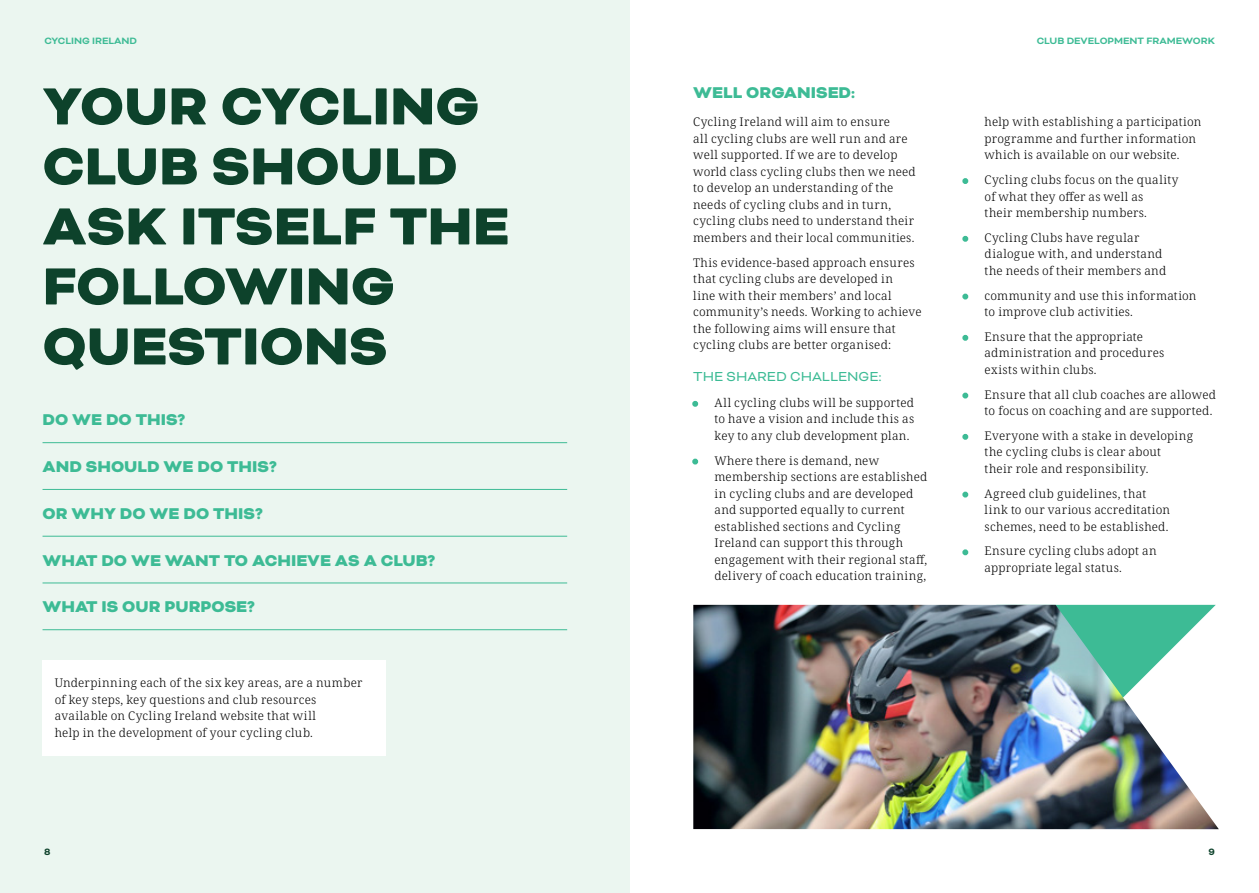
<style>
.page{position:relative;width:1259px;height:893px;background:#fff}
.page>*{position:absolute;margin:0;border:0;box-sizing:border-box;transform-origin:0 0}
.t1{font:900 60px/60px "Bicyclette";color:#0d422b}
.t2{font:900 18px "Bicyclette";color:#3dbb95}
.t3{font:15px "Bicyclette";color:#3dbb95}
.t4{font:300 12px/16.5px "Noto Serif";letter-spacing:.025em;color:#000}
.t5{font:700 10.65px "Bicyclette";color:#3dbb95}
.t6{font:700 10.65px "Bicyclette";color:#0d422b}
.s1{font-family:"Bicyclette";font-weight:900;color:#3dbb95}
</style>
<div class="page">
<div style="left:0;top:0;width:630px;height:893px;background:#ebf6f0"></div>
<div style="left:42px;top:660px;width:344px;height:96px;background:#fff"></div>
<hr style="left:43px;top:442px;width:524px;height:1px;background:#3dbb95">
<hr style="left:43px;top:489px;width:524px;height:1px;background:#3dbb95">
<hr style="left:43px;top:536px;width:524px;height:1px;background:#3dbb95">
<hr style="left:43px;top:583px;width:524px;height:1px;background:#3dbb95">
<hr style="left:43px;top:629px;width:524px;height:1px;background:#3dbb95">
<img style="left:693px;top:605px;width:525px;height:224px">
<p class="t5" style="left:44px;top:34px;width:94px">CYCLING IRELAND</p>
<p class="t5" style="left:1036px;top:34px;width:180px">CLUB DEVELOPMENT FRAMEWORK</p>
<h1 class="t1" style="left:43px;top:78px;width:468px">YOUR CYCLING<br>CLUB SHOULD<br>ASK ITSELF THE<br>FOLLOWING<br>QUESTIONS</h1>
<h2 class="t2" style="left:43px;top:409px;width:144px">DO WE DO THIS?</h2>
<h2 class="t2" style="left:43px;top:456px;width:236px">AND SHOULD WE DO THIS?</h2>
<h2 class="t2" style="left:43px;top:503px;width:222px">OR WHY DO WE DO THIS?</h2>
<h2 class="t2" style="left:43px;top:549px;width:394px">WHAT DO WE WANT TO ACHIEVE AS A CLUB?</h2>
<h2 class="t2" style="left:43px;top:596px;width:214px">WHAT IS OUR PURPOSE?</h2>
<p class="t4" style="left:55px;top:675px;width:309px">Underpinning each of the six key areas, are a number of key steps, key questions and club resources available on Cycling Ireland website that will<br>help in the development of your cycling club.</p>
<p class="t6" style="left:44px;top:845px;width:8px">8</p>
<h2 class="t2" style="left:693px;top:82px;width:163px">WELL ORGANISED:</h2>
<p class="t4" style="left:693px;top:114px;width:224px">Cycling Ireland will aim to ensure<br>all cycling clubs are well run and are well supported. If we are to develop world class cycling clubs then we need to develop an understanding of the needs of cycling clubs and in turn, cycling clubs need to understand their members and their local communities.</p>
<p class="t4" style="left:693px;top:254px;width:230px">This evidence-based approach ensures that cycling clubs are developed in<br>line with their members’ and local community’s needs. Working to achieve the following aims will ensure that cycling clubs are better organised:</p>
<p class="t3" style="left:693px;top:368px;width:190px">THE SHARED CHALLENGE:</p>
<p class="t4" style="left:714px;top:395px;width:201px;text-align:justify;text-indent:-21px"><span class="s1">•</span> All cycling clubs will be supported to have a vision and include this as key to any club development plan.</p>
<p class="t4" style="left:714px;top:452px;width:214px;text-indent:-21px"><span class="s1">•</span> Where there is demand, new membership sections are established in cycling clubs and are developed and supported equally to current established sections and Cycling Ireland can support this through engagement with their regional staff, delivery of coach education training,</p>
<p class="t4" style="left:984px;top:114px;width:218px">help with establishing a participation programme and further information which is available on our website.</p>
<p class="t4" style="left:984px;top:172px;width:195px;text-indent:-21px"><span class="s1">•</span> Cycling clubs focus on the quality of what they offer as well as<br>their membership numbers.</p>
<p class="t4" style="left:984px;top:230px;width:183px;text-indent:-21px"><span class="s1">•</span> Cycling Clubs have regular dialogue with, and understand the needs of their members and</p>
<p class="t4" style="left:984px;top:287px;width:213px;text-indent:-21px"><span class="s1">•</span> community and use this information to improve club activities.</p>
<p class="t4" style="left:984px;top:329px;width:181px;text-indent:-21px"><span class="s1">•</span> Ensure that the appropriate administration and procedures exists within clubs.</p>
<p class="t4" style="left:963px;top:386px;width:254px;text-align:right"><span class="s1">•</span> Ensure that all club coaches are allowed to focus on coaching and are supported.</p>
<p class="t4" style="left:984px;top:428px;width:210px;text-indent:-21px"><span class="s1">•</span> Everyone with a stake in developing the cycling clubs is clear about<br>their role and responsibility.</p>
<p class="t4" style="left:984px;top:485px;width:187px;text-indent:-21px"><span class="s1">•</span> Agreed club guidelines, that link to our various accreditation schemes, need to be established.</p>
<p class="t4" style="left:984px;top:543px;width:174px;text-indent:-21px"><span class="s1">•</span> Ensure cycling clubs adopt an appropriate legal status.</p>
<p class="t6" style="left:1208px;top:845px;width:8px">9</p>
</div>
